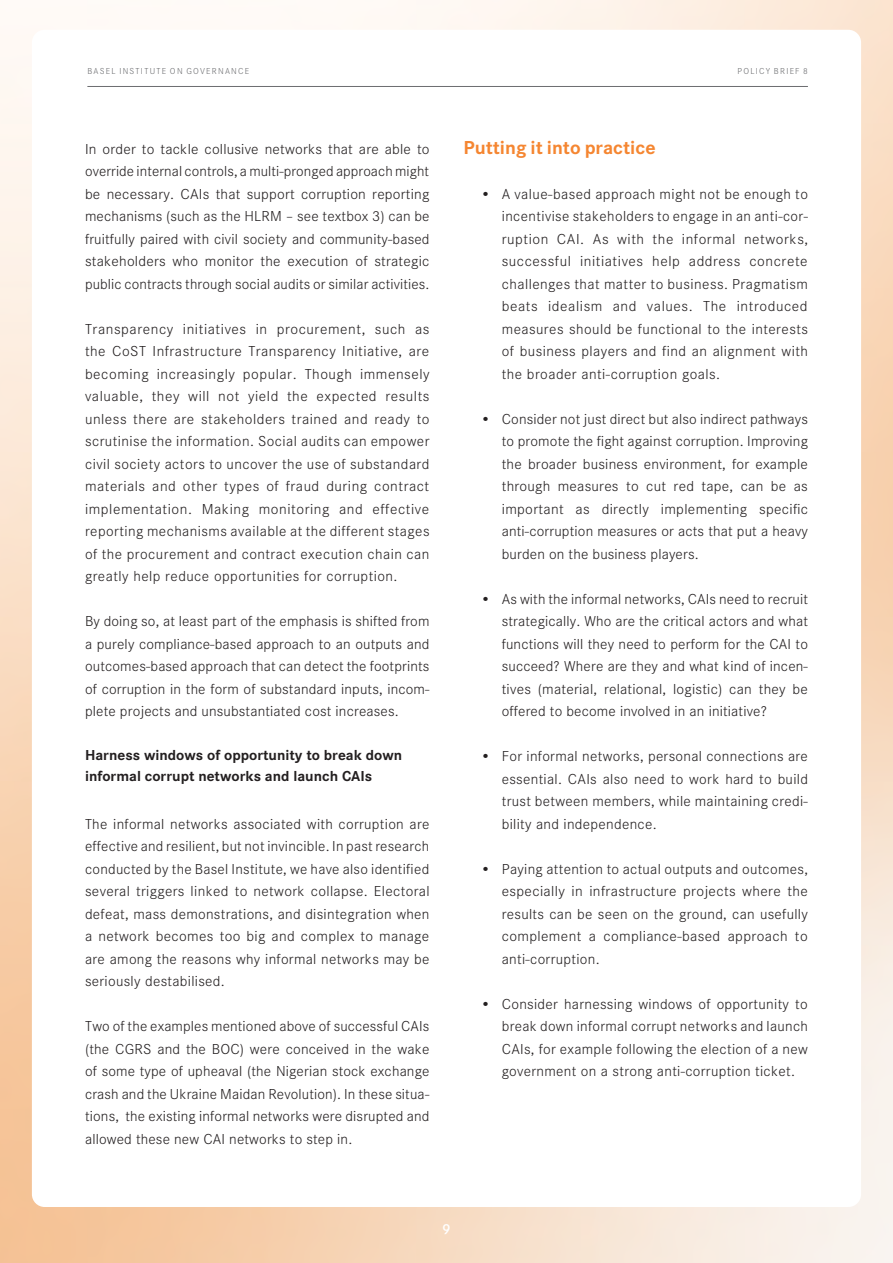
<style>
.page{position:relative;width:893px;height:1263px;background:#fff}
.page>*{position:absolute;margin:0;border:0;box-sizing:border-box;transform-origin:0 0}
.t1{font:700 19.5px "Corporate S";color:#f58631}
.t2{font:300 15px/22.5px "Corporate S";letter-spacing:.02em;color:#231f20;text-align:justify}
.t3{font:300 15px/22.5px "Corporate S";letter-spacing:.02em;color:#231f20;text-align:justify;scale:1.04 1}
.t4{font:700 15px/21px "Corporate S";color:#231f20}
.t5{font:600 15px "Corporate S";color:#fff}
.t6{font:300 9px "Corporate S";letter-spacing:.14em;color:#6c6d70}
</style>
<div class="page">
<hr style="left:87px;top:86px;width:721px;height:1px;background:#6c6d70">
<p class="t6" style="left:87px;top:66px;width:163px">BASEL INSTITUTE ON GOVERNANCE</p>
<p class="t6" style="left:737px;top:66px;width:72px">POLICY BRIEF 8</p>
<p class="t3" style="left:85px;top:138px;width:333px">In order to tackle collusive networks that are able to override internal controls, a multi-pronged approach might be necessary. CAIs that support corruption reporting mechanisms (such as the HLRM – see textbox 3) can be fruitfully paired with civil society and community-based stakeholders who monitor the execution of strategic public contracts through social audits or similar activities.</p>
<p class="t3" style="left:85px;top:318px;width:333px">Transparency initiatives in procurement, such as the CoST Infrastructure Transparency Initiative, are becoming increasingly popular. Though immensely valuable, they will not yield the expected results unless there are stakeholders trained and ready to scrutinise the information. Social audits can empower civil society actors to uncover the use of substandard materials and other types of fraud during contract implementation. Making monitoring and effective reporting mechanisms available at the different stages of the procurement and contract execution chain can greatly help reduce opportunities for corruption.</p>
<p class="t2" style="left:85px;top:610px;width:346px">By doing so, at least part of the emphasis is shifted from a purely compliance-based approach to an outputs and outcomes-based approach that can detect the footprints of corruption in the form of substandard inputs, incom&shy;plete projects and unsubstantiated cost increases.</p>
<p class="t4" style="left:85px;top:745px;width:319px">Harness windows of opportunity to break down informal corrupt networks and launch CAIs</p>
<p class="t2" style="left:85px;top:813px;width:346px">The informal networks associated with corruption are effective and resilient, but not invincible. In past research conducted by the Basel Institute, we have also identified several triggers linked to network collapse. Electoral defeat, mass demonstrations, and disintegration when a network becomes too big and complex to manage are among the reasons why informal networks may be seriously destabilised.</p>
<p class="t2" style="left:85px;top:1015px;width:346px">Two of the examples mentioned above of successful CAIs (the CGRS and the BOC) were conceived in the wake of some type of upheaval (the Nigerian stock exchange crash and the Ukraine Maidan Revolution). In these situa&shy;tions, the existing informal networks were disrupted and allowed these new CAI networks to step in.</p>
<h1 class="t1" style="left:463px;top:136px;width:194px">Putting it into practice</h1>
<p class="t2" style="left:502px;top:183px;width:308px;text-indent:-21px">• A value-based approach might not be enough to incentivise stakeholders to engage in an anti-cor&shy;ruption CAI. As with the informal networks, successful initiatives help address concrete challenges that matter to business. Pragmatism beats idealism and values. The introduced measures should be functional to the interests of business players and find an alignment with the broader anti-corruption goals.</p>
<p class="t2" style="left:502px;top:408px;width:308px;text-indent:-21px">• Consider not just direct but also indirect pathways to promote the fight against corruption. Improving the broader business environment, for example through measures to cut red tape, can be as important as directly implementing specific anti-corruption measures or acts that put a heavy burden on the business players.</p>
<p class="t2" style="left:502px;top:588px;width:308px;text-indent:-21px">• As with the informal networks, CAIs need to recruit strategically. Who are the critical actors and what functions will they need to perform for the CAI to succeed? Where are they and what kind of incen&shy;tives (material, relational, logistic) can they be offered to become involved in an initiative?</p>
<p class="t2" style="left:502px;top:745px;width:308px;text-indent:-21px">• For informal networks, personal connections are essential. CAIs also need to work hard to build trust between members, while maintaining credi&shy;bility and independence.</p>
<p class="t2" style="left:502px;top:858px;width:308px;text-indent:-21px">• Paying attention to actual outputs and outcomes, especially in infrastructure projects where the results can be seen on the ground, can usefully complement a compliance-based approach to anti-corruption.</p>
<p class="t2" style="left:502px;top:993px;width:308px;text-indent:-21px">• Consider harnessing windows of opportunity to break down informal corrupt networks and launch CAIs, for example following the election of a new government on a strong anti-corruption ticket.</p>
<p class="t5" style="left:442px;top:1220px;width:10px">9</p>
</div>
